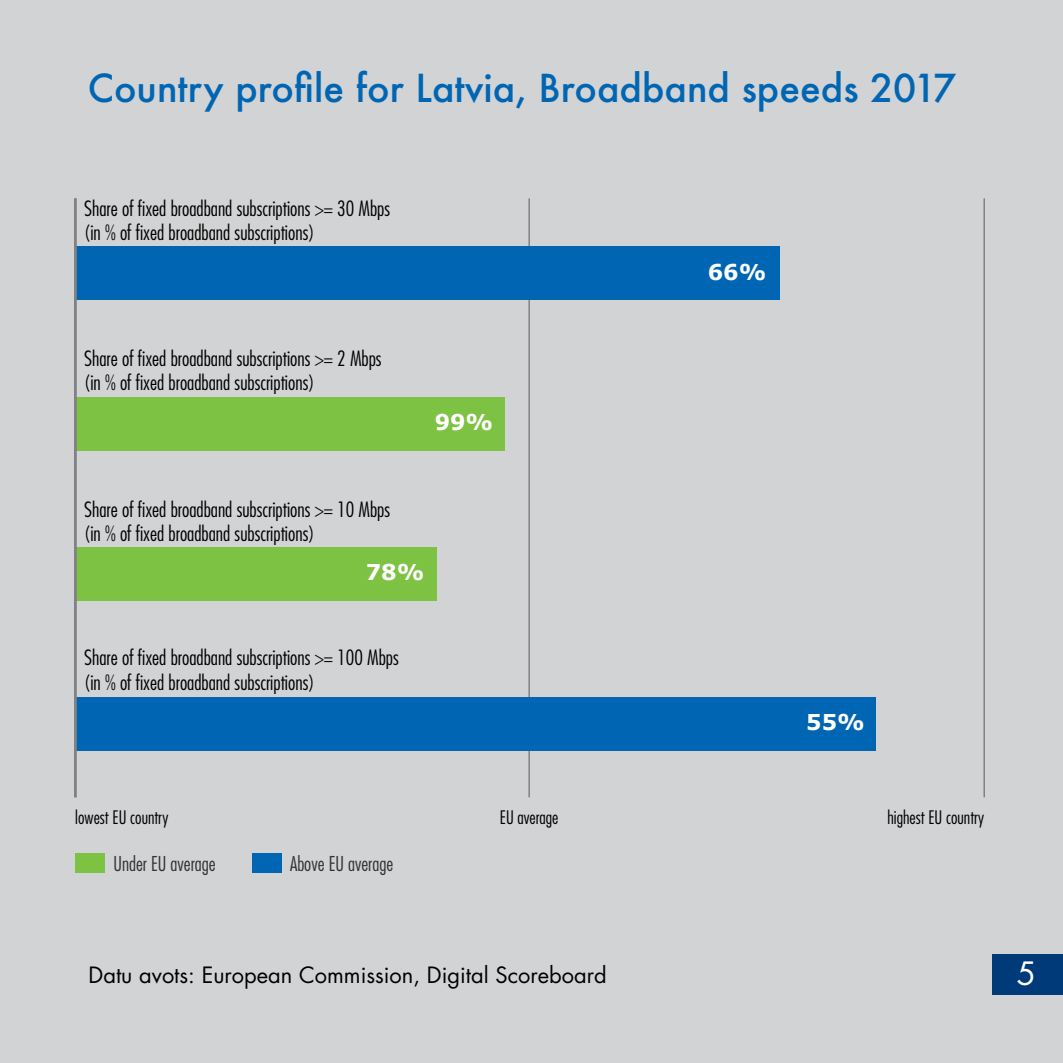
<style>
.page{position:relative;width:1063px;height:1063px;background:#d1d3d4}
.page>*{position:absolute;margin:0;border:0;box-sizing:border-box;transform-origin:0 0}
.t1{font:500 37.5px "Futura";color:#0066b3}
.t2{font:31.25px "Futura";color:#fff}
.t3{font:22px "Futura";color:#000}
.t4{font:700 21.75px "Verdana";color:#fff}
.t5{font:300 condensed 20.5px/24.8px "Futura";color:#000}
.t6{font:300 condensed 20px "Futura";color:#343333}
.t7{font:300 condensed 18.25px "Futura";color:#000}
</style>
<div class="page">
<hr style="left:528px;top:198px;width:2px;height:599px;background:#808285">
<div style="left:75px;top:397px;width:430px;height:53px;background:#7dc242"></div>
<div style="left:75px;top:547px;width:362px;height:54px;background:#7dc242"></div>
<div style="left:75px;top:247px;width:705px;height:53px;background:#0066b3"></div>
<div style="left:75px;top:698px;width:801px;height:53px;background:#0066b3"></div>
<div style="left:75px;top:853px;width:29px;height:20px;background:#7dc242"></div>
<div style="left:252px;top:853px;width:29px;height:20px;background:#0066b3"></div>
<hr style="left:983px;top:198px;width:2px;height:599px;background:#808285">
<hr style="left:74px;top:198px;width:3px;height:599px;background:#808285">
<div style="left:992px;top:954px;width:71px;height:40px;background:#003a78"></div>
<h1 class="t1" style="left:88px;top:62px;width:870px">Country profile for Latvia, Broadband speeds 2017</h1>
<p class="t5" style="left:84px;top:196px;width:308px">Share of fixed broadband subscriptions &gt;= 30 Mbps (in % of fixed broadband subscriptions)</p>
<p class="t5" style="left:84px;top:346px;width:299px">Share of fixed broadband subscriptions &gt;= 2 Mbps (in % of fixed broadband subscriptions)</p>
<p class="t4" style="left:435px;top:408px;width:60px">99%</p>
<p class="t5" style="left:84px;top:497px;width:308px">Share of fixed broadband subscriptions &gt;= 10 Mbps (in % of fixed broadband subscriptions)</p>
<p class="t4" style="left:366px;top:558px;width:60px">78%</p>
<p class="t5" style="left:84px;top:646px;width:316px">Share of fixed broadband subscriptions &gt;= 100 Mbps (in % of fixed broadband subscriptions)</p>
<p class="t4" style="left:708px;top:258px;width:60px">66%</p>
<p class="t4" style="left:806px;top:708px;width:60px">55%</p>
<p class="t7" style="left:75px;top:805px;width:95px">lowest EU country</p>
<p class="t7" style="left:500px;top:805px;width:60px">EU average</p>
<p class="t7" style="left:887px;top:805px;width:98px">highest EU country</p>
<p class="t6" style="left:113px;top:851px;width:104px">Under EU average</p>
<p class="t6" style="left:290px;top:851px;width:105px">Above EU average</p>
<p class="t3" style="left:89px;top:962px;width:519px">Datu avots: European Commission, Digital Scoreboard</p>
<h2 class="t2" style="left:1017px;top:955px;width:21px">5</h2>
</div>
